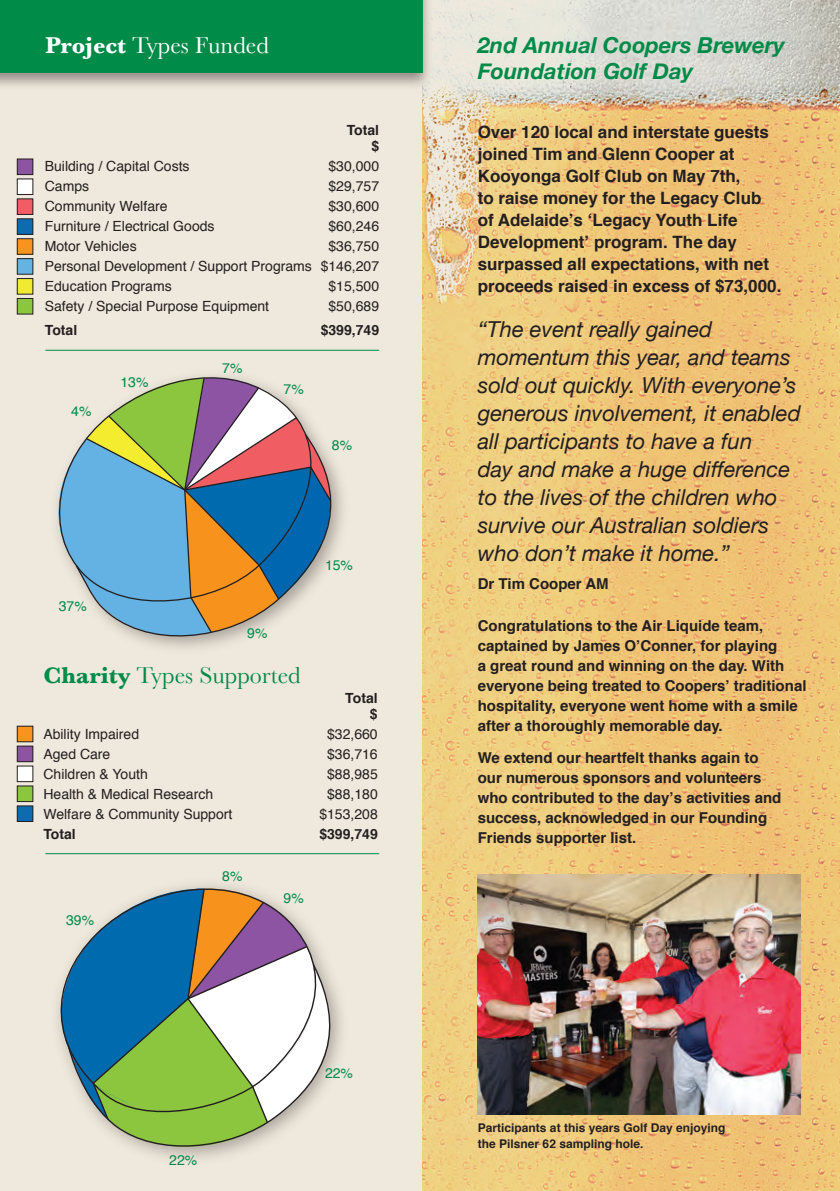
<style>
.page{position:relative;width:840px;height:1191px;background:#fff}
.page>*{position:absolute;margin:0;border:0;box-sizing:border-box;transform-origin:0 0}
.t1{font:24px "Baskerville";color:#008b49}
.t2{font:24px "Baskerville";color:#fff}
.t3{font:italic 22px/28px "Helvetica Neue";color:#231f20}
.t4{font:italic 700 22px/26.4px "Helvetica Neue";color:#008b49}
.t5{font:700 17px/22px "Helvetica";color:#231f20}
.t6{font:700 15px/20px "Helvetica";color:#231f20}
.t7{font:14px/20px "Helvetica";color:#231f20;text-align:justify}
.t8{font:700 14px/16px "Helvetica";color:#231f20;text-align:right}
.t9{font:14px "Helvetica";color:#008b49}
.t10{font:700 12px/16px "Helvetica";color:#231f20}
.s1{font-weight:700}
</style>
<div class="page">
<div style="left:0;top:0;width:839px;height:1191px;background:#efe8dc"></div>
<div style="left:0;top:0;width:433px;height:90px;background:#231f20;opacity:.45"></div>
<div style="left:0;top:0;width:422px;height:72px;background:#008b49"></div>
<img style="left:422px;top:0;width:417px;height:1191px">
<div style="left:17px;top:239px;width:16px;height:15px;background:#f79420"></div>
<div style="left:17px;top:238px;width:16px;height:16px;border:1px solid #231f20"></div>
<div style="left:17px;top:259px;width:16px;height:15px;background:#63b3e3"></div>
<div style="left:17px;top:258px;width:16px;height:16px;border:1px solid #231f20"></div>
<div style="left:17px;top:298px;width:16px;height:16px;background:#8bc640"></div>
<div style="left:17px;top:298px;width:16px;height:16px;border:1px solid #231f20"></div>
<div style="left:17px;top:278px;width:16px;height:16px;background:#f0eb32"></div>
<div style="left:17px;top:278px;width:16px;height:16px;border:1px solid #231f20"></div>
<div style="left:17px;top:159px;width:16px;height:16px;background:#8d54a2"></div>
<div style="left:17px;top:159px;width:16px;height:16px;border:1px solid #231f20"></div>
<div style="left:17px;top:179px;width:16px;height:15px;background:#fff"></div>
<div style="left:17px;top:179px;width:16px;height:16px;border:1px solid #231f20"></div>
<div style="left:17px;top:199px;width:16px;height:15px;background:#f05d65"></div>
<div style="left:17px;top:199px;width:16px;height:16px;border:1px solid #231f20"></div>
<div style="left:17px;top:219px;width:16px;height:15px;background:#0e6bb2"></div>
<div style="left:17px;top:218px;width:16px;height:17px;border:1px solid #231f20"></div>
<svg style="left:130px;top:462px;width:213px;height:186px"></svg>
<svg style="left:58px;top:376px;width:274px;height:260px"></svg>
<svg style="left:133px;top:975px;width:209px;height:181px"></svg>
<svg style="left:61px;top:888px;width:268px;height:258px"></svg>
<img style="left:477px;top:874px;width:322px;height:240px">
<div style="left:17px;top:806px;width:16px;height:15px;background:#0e6bb2"></div>
<div style="left:17px;top:805px;width:16px;height:16px;border:1px solid #231f20"></div>
<div style="left:17px;top:726px;width:16px;height:16px;background:#f79420"></div>
<div style="left:17px;top:726px;width:16px;height:16px;border:1px solid #231f20"></div>
<div style="left:17px;top:746px;width:16px;height:15px;background:#8d54a2"></div>
<div style="left:17px;top:746px;width:16px;height:16px;border:1px solid #231f20"></div>
<div style="left:17px;top:766px;width:16px;height:15px;background:#fff"></div>
<div style="left:17px;top:766px;width:16px;height:16px;border:1px solid #231f20"></div>
<div style="left:17px;top:786px;width:16px;height:15px;background:#8bc640"></div>
<div style="left:17px;top:785px;width:16px;height:17px;border:1px solid #231f20"></div>
<hr style="left:45px;top:853px;width:334px;height:1px;background:#008b49">
<hr style="left:45px;top:350px;width:334px;height:1px;background:#008b49">
<h1 class="t2" style="left:45px;top:31px;width:225px"><span class="s1">Project</span> Types Funded</h1>
<h2 class="t4" style="left:477px;top:31px;width:308px">2nd Annual Coopers Brewery<br>Foundation Golf Day</h2>
<p class="t8" style="left:346px;top:122px;width:34px">Total $</p>
<p class="t7" style="left:45px;top:157px;width:146px">Building / Capital Costs</p>
<p class="t7" style="left:328px;top:157px;width:52px">$30,000</p>
<p class="t7" style="left:45px;top:177px;width:46px">Camps</p>
<p class="t7" style="left:328px;top:177px;width:52px">$29,757</p>
<p class="t7" style="left:45px;top:197px;width:124px">Community Welfare</p>
<p class="t7" style="left:328px;top:197px;width:52px">$30,600</p>
<p class="t7" style="left:45px;top:217px;width:171px">Furniture / Electrical Goods</p>
<p class="t7" style="left:328px;top:217px;width:52px">$60,246</p>
<p class="t7" style="left:45px;top:237px;width:93px">Motor Vehicles</p>
<p class="t7" style="left:45px;top:237px;width:335px;text-indent:283px">$36,750<br>Personal Development / Support Programs $146,207<br>Education Programs</p>
<p class="t7" style="left:328px;top:277px;width:52px">$15,500</p>
<p class="t7" style="left:45px;top:297px;width:226px">Safety / Special Purpose Equipment</p>
<p class="t7" style="left:328px;top:297px;width:52px">$50,689</p>
<p class="t8" style="left:45px;top:323px;width:34px">Total</p>
<p class="t8" style="left:320px;top:323px;width:60px">$399,749</p>
<p class="t9" style="left:71px;top:400px;width:22px">4%</p>
<p class="t9" style="left:120px;top:371px;width:30px">13%</p>
<p class="t9" style="left:222px;top:357px;width:22px">7%</p>
<p class="t9" style="left:283px;top:379px;width:22px">7%</p>
<p class="t9" style="left:332px;top:434px;width:22px">8%</p>
<p class="t9" style="left:59px;top:595px;width:30px">37%</p>
<p class="t9" style="left:247px;top:622px;width:22px">9%</p>
<h1 class="t1" style="left:43px;top:660px;width:259px"><span class="s1">Charity</span> Types Supported</h1>
<p class="t9" style="left:325px;top:554px;width:30px">15%</p>
<p class="t8" style="left:345px;top:690px;width:34px">Total $</p>
<p class="t7" style="left:43px;top:724px;width:97px">Ability Impaired</p>
<p class="t7" style="left:327px;top:724px;width:52px">$32,660</p>
<p class="t7" style="left:43px;top:744px;width:68px">Aged Care</p>
<p class="t7" style="left:327px;top:744px;width:52px">$36,716</p>
<p class="t7" style="left:43px;top:764px;width:106px">Children &amp; Youth</p>
<p class="t7" style="left:327px;top:764px;width:52px">$88,985</p>
<p class="t7" style="left:43px;top:784px;width:171px">Health &amp; Medical Research</p>
<p class="t7" style="left:327px;top:784px;width:52px">$88,180</p>
<p class="t7" style="left:43px;top:804px;width:190px">Welfare &amp; Community Support</p>
<p class="t7" style="left:319px;top:804px;width:60px">$153,208</p>
<p class="t8" style="left:43px;top:826px;width:34px">Total</p>
<p class="t8" style="left:319px;top:826px;width:60px">$399,749</p>
<p class="t9" style="left:66px;top:909px;width:30px">39%</p>
<p class="t9" style="left:222px;top:865px;width:22px">8%</p>
<p class="t9" style="left:283px;top:887px;width:22px">9%</p>
<p class="t9" style="left:169px;top:1149px;width:30px">22%</p>
<p class="t9" style="left:325px;top:1062px;width:30px">22%</p>
<p class="t5" style="left:477px;top:121px;width:305px">Over 120 local and interstate guests joined Tim and Glenn Cooper at Kooyonga Golf Club on May 7th,<br>to raise money for the Legacy Club of Adelaide’s ‘Legacy Youth Life Development’ program. The day surpassed all expectations, with net proceeds raised in excess of $73,000.</p>
<p class="t3" style="left:477px;top:314px;width:324px">“The event really gained momentum this year, and teams sold out quickly. With everyone’s generous involvement, it enabled all participants to have a fun<br>day and make a huge difference to the lives of the children who survive our Australian soldiers who don’t make it home.”</p>
<p class="t6" style="left:477px;top:573px;width:132px">Dr Tim Cooper AM</p>
<p class="t6" style="left:477px;top:616px;width:330px">Congratulations to the Air Liquide team, captained by James O’Conner, for playing<br>a great round and winning on the day. With everyone being treated to Coopers’ traditional hospitality, everyone went home with a smile after a thoroughly memorable day.</p>
<p class="t6" style="left:477px;top:747px;width:305px">We extend our heartfelt thanks again to our numerous sponsors and volunteers who contributed to the day’s activities and success, acknowledged in our Founding Friends supporter list.</p>
<p class="t10" style="left:477px;top:1119px;width:249px">Participants at this years Golf Day enjoying the Pilsner 62 sampling hole.</p>
</div>
